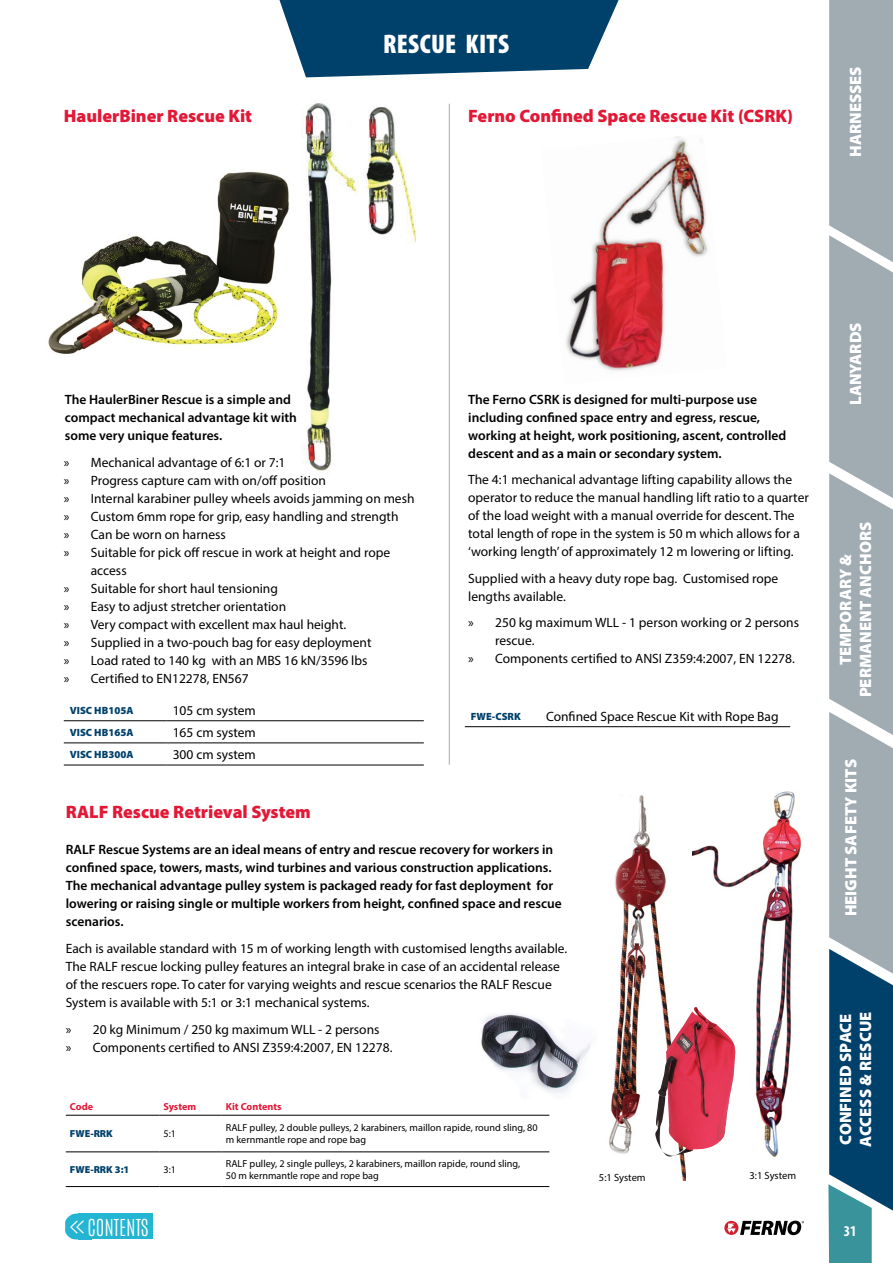
<style>
.page{position:relative;width:893px;height:1263px;background:#fff}
.page>*{position:absolute;margin:0;border:0;box-sizing:border-box;transform-origin:0 0}
.t1{font:900 condensed 27px "Myriad Pro";letter-spacing:.015em;color:#fff}
.t2{font:100 19.8px "Antonio";color:#fff}
.t3{font:900 18px "Myriad Pro";color:#e31837}
.t4{font:900 16.5px/19.8px "Myriad Pro";color:#fff;text-align:center}
.t5{font:700 condensed 15px "Myriad Pro";color:#fff}
.t6{font:13.5px/18px "Myriad Pro";color:#000}
.t7{font:600 13.5px/18px "Myriad Pro";color:#000}
.t8{font:900 10.5px "Myriad Pro";color:#00416b}
.t9{font:10.5px "Myriad Pro";letter-spacing:-.005em;color:#000}
.t10{font:10.2px/12.3px "Myriad Pro";color:#000}
.t11{font:700 10.2px "Myriad Pro";color:#e31837}
.t12{font:900 10.2px "Myriad Pro";color:#00416b}
</style>
<div class="page">
<svg style="left:724px;top:1221px;width:14px;height:14px"></svg>
<svg style="left:727px;top:1220px;width:77px;height:15px"></svg>
<svg style="left:828px;top:0;width:65px;height:1263px;background:#8ea3af"></svg>
<div style="left:78px;top:1213px;width:75px;height:26px;background:#23b5d1"></div>
<img style="left:65px;top:1213px;width:13px;height:26px">
<img style="left:78px;top:1220px;width:6px;height:14px">
<img style="left:566px;top:136px;width:142px;height:235px">
<img style="left:48px;top:171px;width:241px;height:183px">
<img style="left:301px;top:103px;width:114px;height:370px">
<svg style="left:167px;top:721px;width:257px;height:44px"></svg>
<hr style="left:64px;top:720px;width:103px;height:1px;background:#000">
<hr style="left:167px;top:720px;width:257px;height:1px;background:#000">
<hr style="left:64px;top:743px;width:103px;height:1px;background:#000">
<hr style="left:167px;top:743px;width:257px;height:1px;background:#000">
<hr style="left:64px;top:765px;width:103px;height:1px;background:#000">
<hr style="left:167px;top:765px;width:257px;height:1px;background:#000">
<hr style="left:465px;top:726px;width:75px;height:1px;background:#000">
<hr style="left:540px;top:726px;width:250px;height:1px;background:#000">
<img style="left:481px;top:1013px;width:109px;height:80px">
<img style="left:693px;top:792px;width:109px;height:366px">
<img style="left:609px;top:795px;width:77px;height:385px">
<img style="left:655px;top:1007px;width:81px;height:150px">
<hr style="left:66px;top:1115px;width:93px;height:1px;background:#000">
<hr style="left:159px;top:1115px;width:63px;height:1px;background:#000">
<hr style="left:222px;top:1115px;width:327px;height:1px;background:#000">
<hr style="left:66px;top:1151px;width:93px;height:1px;background:#000">
<hr style="left:159px;top:1151px;width:63px;height:1px;background:#000">
<hr style="left:222px;top:1151px;width:327px;height:1px;background:#000">
<hr style="left:66px;top:1186px;width:93px;height:1px;background:#000">
<hr style="left:159px;top:1186px;width:63px;height:1px;background:#000">
<hr style="left:222px;top:1186px;width:327px;height:1px;background:#000">
<svg style="left:279px;top:0;width:340px;height:77px;background:#215a7e"></svg>
<hr style="left:449px;top:104px;width:1px;height:661px;background:#a1abb2">
<h3 class="t3" style="left:64px;top:104px;width:190px">HaulerBiner Rescue Kit</h3>
<h1 class="t1" style="left:383px;top:27px;width:127px">RESCUE KITS</h1>
<h3 class="t3" style="left:468px;top:104px;width:326px">Ferno Confined Space Rescue Kit (CSRK)</h3>
<p class="t4" style="left:845px;top:157px;width:92px;rotate:-90deg">HARNESSES</p>
<p class="t7" style="left:65px;top:390px;width:234px">The HaulerBiner Rescue is a simple and compact mechanical advantage kit with some very unique features.</p>
<p class="t6" style="left:64px;top:454px;width:223px">» Mechanical advantage of 6:1 or 7:1</p>
<p class="t6" style="left:64px;top:472px;width:264px">» Progress capture cam with on/off position</p>
<p class="t6" style="left:64px;top:490px;width:352px">» Internal karabiner pulley wheels avoids jamming on mesh</p>
<p class="t6" style="left:64px;top:507px;width:336px">» Custom 6mm rope for grip, easy handling and strength</p>
<p class="t6" style="left:64px;top:525px;width:164px">» Can be worn on harness</p>
<p class="t6" style="left:64px;top:543px;width:328px">» Suitable for pick off rescue in work at height and rope</p>
<p class="t6" style="left:91px;top:561px;width:37px">access</p>
<p class="t6" style="left:64px;top:579px;width:216px">» Suitable for short haul tensioning</p>
<p class="t6" style="left:64px;top:597px;width:224px">» Easy to adjust stretcher orientation</p>
<p class="t6" style="left:64px;top:615px;width:284px">» Very compact with excellent max haul height.</p>
<p class="t6" style="left:64px;top:633px;width:309px">» Supplied in a two-pouch bag for easy deployment</p>
<p class="t6" style="left:64px;top:651px;width:305px">» Load rated to 140 kg with an MBS 16 kN/3596 lbs</p>
<p class="t6" style="left:64px;top:669px;width:186px">» Certified to EN12278, EN567</p>
<p class="t8" style="left:70px;top:703px;width:65px">VISC HB105A</p>
<p class="t6" style="left:173px;top:701px;width:85px">105 cm system</p>
<p class="t8" style="left:70px;top:725px;width:65px">VISC HB165A</p>
<p class="t6" style="left:173px;top:723px;width:85px">165 cm system</p>
<p class="t8" style="left:70px;top:747px;width:65px">VISC HB300A</p>
<p class="t6" style="left:173px;top:745px;width:85px">300 cm system</p>
<h3 class="t3" style="left:66px;top:800px;width:247px">RALF Rescue Retrieval System</h3>
<p class="t7" style="left:468px;top:390px;width:320px">The Ferno CSRK is designed for multi-purpose use including confined space entry and egress, rescue, working at height, work positioning, ascent, controlled descent and as a main or secondary system.</p>
<p class="t6" style="left:468px;top:470px;width:342px">The 4:1 mechanical advantage lifting capability allows the operator to reduce the manual handling lift ratio to a quarter of the load weight with a manual override for descent. The total length of rope in the system is 50 m which allows for a ‘working length’ of approximately 12 m lowering or lifting.</p>
<p class="t6" style="left:468px;top:569px;width:312px">Supplied with a heavy duty rope bag. Customised rope lengths available.</p>
<p class="t6" style="left:468px;top:613px;width:332px">» 250 kg maximum WLL - 1 person working or 2 persons</p>
<p class="t6" style="left:495px;top:631px;width:41px">rescue.</p>
<p class="t6" style="left:468px;top:649px;width:328px">» Components certified to ANSI Z359:4:2007, EN 12278.</p>
<p class="t8" style="left:471px;top:709px;width:52px">FWE-CSRK</p>
<p class="t6" style="left:546px;top:707px;width:234px">Confined Space Rescue Kit with Rope Bag</p>
<p class="t7" style="left:66px;top:840px;width:497px">RALF Rescue Systems are an ideal means of entry and rescue recovery for workers in confined space, towers, masts, wind turbines and various construction applications.<br>The mechanical advantage pulley system is packaged ready for fast deployment for lowering or raising single or multiple workers from height, confined space and rescue scenarios.</p>
<p class="t6" style="left:66px;top:939px;width:503px">Each is available standard with 15 m of working length with customised lengths available.<br>The RALF rescue locking pulley features an integral brake in case of an accidental release of the rescuers rope. To cater for varying weights and rescue scenarios the RALF Rescue System is available with 5:1 or 3:1 mechanical systems.</p>
<p class="t6" style="left:66px;top:1020px;width:328px">» 20 kg Minimum / 250 kg maximum WLL - 2 persons<br>» Components certified to ANSI Z359:4:2007, EN 12278.</p>
<p class="t11" style="left:70px;top:1099px;width:25px">Code</p>
<p class="t11" style="left:163px;top:1099px;width:34px">System</p>
<p class="t11" style="left:226px;top:1099px;width:57px">Kit Contents</p>
<p class="t12" style="left:70px;top:1127px;width:44px">FWE-RRK</p>
<p class="t10" style="left:163px;top:1127px;width:14px">5:1</p>
<p class="t10" style="left:226px;top:1121px;width:313px">RALF pulley, 2 double pulleys, 2 karabiners, maillon rapide, round sling, 80 m kernmantle rope and rope bag</p>
<p class="t12" style="left:70px;top:1163px;width:61px">FWE-RRK 3:1</p>
<p class="t10" style="left:163px;top:1163px;width:14px">3:1</p>
<p class="t10" style="left:226px;top:1157px;width:296px">RALF pulley, 2 single pulleys, 2 karabiners, maillon rapide, round sling,<br>50 m kernmantle rope and rope bag</p>
<h2 class="t2" style="left:87px;top:1213px;width:63px">CONTENTS</h2>
<p class="t9" style="left:599px;top:1171px;width:48px">5:1 System</p>
<p class="t9" style="left:749px;top:1169px;width:48px">3:1 System</p>
<p class="t4" style="left:845px;top:405px;width:84px;rotate:-90deg">LANYARDS</p>
<p class="t4" style="left:835px;top:697px;width:177px;rotate:-90deg">TEMPORARY &amp;<br>PERMANENT ANCHORS</p>
<p class="t4" style="left:840px;top:916px;width:159px;rotate:-90deg">HEIGHT SAFETY KITS</p>
<p class="t4" style="left:835px;top:1147px;width:136px;text-align:left;rotate:-90deg">CONFINED SPACE<br>ACCESS &amp; RESCUE</p>
<p class="t5" style="left:844px;top:1221px;width:14px">31</p>
</div>
